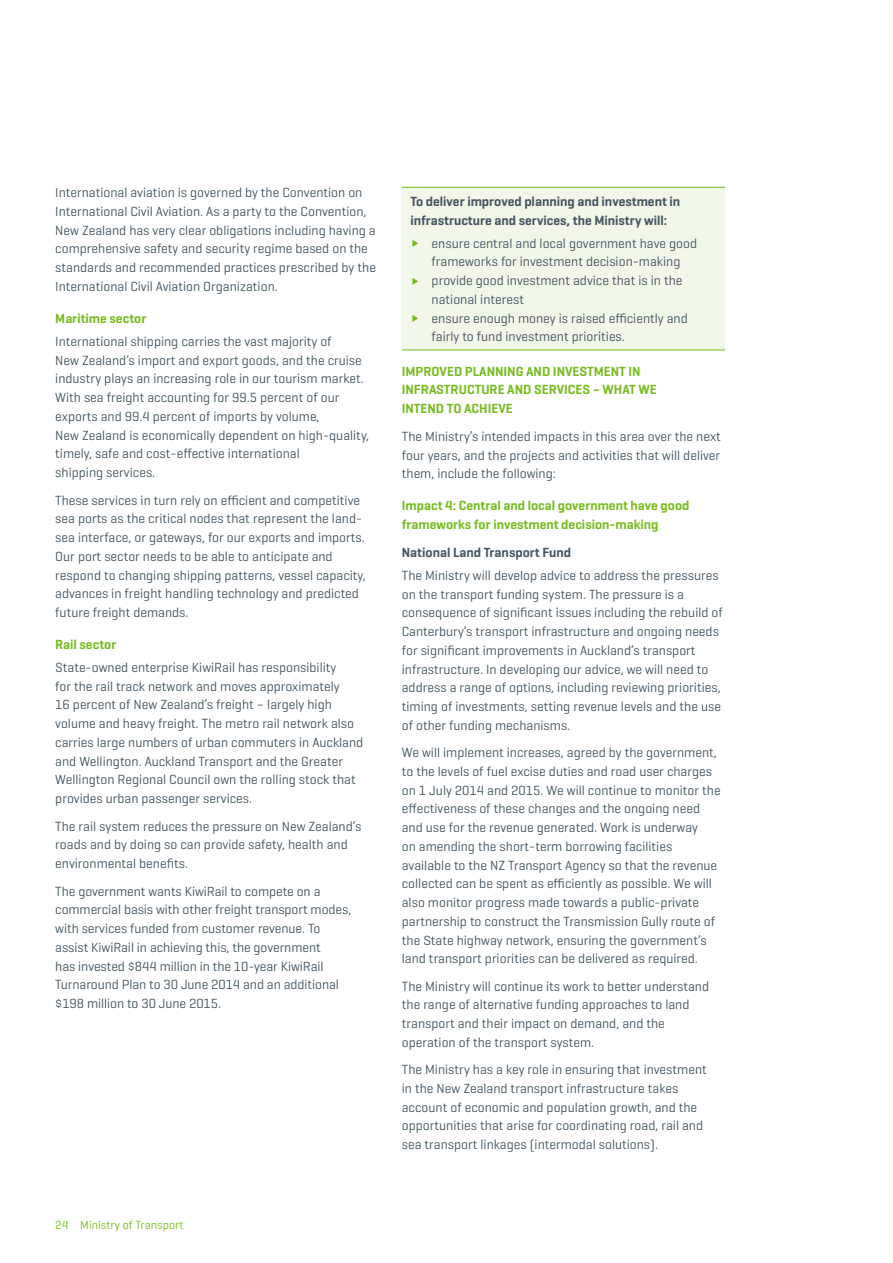
<style>
.page{position:relative;width:893px;height:1263px;background:#fff}
.page>*{position:absolute;margin:0;border:0;box-sizing:border-box;transform-origin:0 0}
.t1{font:13.5px/18.8px "Geogrotesque";color:#455560}
.t2{font:600 13.5px/18.8px "Geogrotesque";color:#77bc1f}
.t3{font:600 13.5px/18.8px "Geogrotesque";color:#455560}
.t4{font:12px "Geogrotesque";color:#77bc1f}
.s1{font-size:24px;color:#77bc1f}
</style>
<div class="page">
<div style="left:402px;top:187px;width:323px;height:163px;background:#f1f8e9"></div>
<hr style="left:402px;top:187px;width:323px;height:1px;background:#77bc1f">
<hr style="left:402px;top:350px;width:323px;height:1px;background:#77bc1f">
<p class="t1" style="left:55px;top:183px;width:322px">International aviation is governed by the Convention on International Civil Aviation. As a party to the Convention, New Zealand has very clear obligations including having a comprehensive safety and security regime based on the standards and recommended practices prescribed by the International Civil Aviation Organization.</p>
<p class="t2" style="left:55px;top:309px;width:93px">Maritime sector</p>
<p class="t1" style="left:55px;top:331px;width:315px">International shipping carries the vast majority of<br>New Zealand’s import and export goods, and the cruise industry plays an increasing role in our tourism market.<br>With sea freight accounting for 99.5 percent of our exports and 99.4 percent of imports by volume,<br>New Zealand is economically dependent on high-quality, timely, safe and cost-effective international<br>shipping services.</p>
<p class="t1" style="left:55px;top:490px;width:312px">These services in turn rely on efficient and competitive sea ports as the critical nodes that represent the land&shy;sea interface, or gateways, for our exports and imports.<br>Our port sector needs to be able to anticipate and respond to changing shipping patterns, vessel capacity, advances in freight handling technology and predicted future freight demands.</p>
<p class="t2" style="left:55px;top:635px;width:63px">Rail sector</p>
<p class="t1" style="left:55px;top:657px;width:310px">State-owned enterprise KiwiRail has responsibility<br>for the rail track network and moves approximately<br>16 percent of New Zealand’s freight – largely high volume and heavy freight. The metro rail network also carries large numbers of urban commuters in Auckland and Wellington. Auckland Transport and the Greater Wellington Regional Council own the rolling stock that provides urban passenger services.</p>
<p class="t1" style="left:55px;top:816px;width:308px">The rail system reduces the pressure on New Zealand’s roads and by doing so can provide safety, health and environmental benefits.</p>
<p class="t1" style="left:55px;top:881px;width:298px">The government wants KiwiRail to compete on a commercial basis with other freight transport modes, with services funded from customer revenue. To assist KiwiRail in achieving this, the government<br>has invested $844 million in the 10-year KiwiRail Turnaround Plan to 30 June 2014 and an additional $198 million to 30 June 2015.</p>
<p class="t3" style="left:410px;top:192px;width:271px">To deliver improved planning and investment in infrastructure and services, the Ministry will:</p>
<p class="t1" style="left:410px;top:233px;width:288px"><span class="s1">∂</span> ensure central and local government have good</p>
<p class="t1" style="left:432px;top:252px;width:250px">frameworks for investment decision-making</p>
<p class="t1" style="left:410px;top:271px;width:274px"><span class="s1">∂</span> provide good investment advice that is in the</p>
<p class="t1" style="left:432px;top:290px;width:94px">national interest</p>
<p class="t1" style="left:410px;top:308px;width:279px"><span class="s1">∂</span> ensure enough money is raised efficiently and</p>
<p class="t1" style="left:432px;top:327px;width:195px">fairly to fund investment priorities.</p>
<p class="t2" style="left:402px;top:361px;width:256px">IMPROVED PLANNING AND INVESTMENT IN<br>INFRASTRUCTURE AND SERVICES – WHAT WE<br>INTEND TO ACHIEVE</p>
<p class="t1" style="left:402px;top:426px;width:321px;text-align:justify">The Ministry’s intended impacts in this area over the next four years, and the projects and activities that will deliver them, include the following:</p>
<p class="t2" style="left:402px;top:496px;width:289px">Impact 4: Central and local government have good frameworks for investment decision-making</p>
<p class="t3" style="left:402px;top:543px;width:171px">National Land Transport Fund</p>
<p class="t1" style="left:402px;top:565px;width:322px">The Ministry will develop advice to address the pressures on the transport funding system. The pressure is a consequence of significant issues including the rebuild of Canterbury’s transport infrastructure and ongoing needs for significant improvements in Auckland’s transport infrastructure. In developing our advice, we will need to address a range of options, including reviewing priorities, timing of investments, setting revenue levels and the use of other funding mechanisms.</p>
<p class="t1" style="left:402px;top:743px;width:320px">We will implement increases, agreed by the government, to the levels of fuel excise duties and road user charges on 1 July 2014 and 2015. We will continue to monitor the effectiveness of these changes and the ongoing need and use for the revenue generated. Work is underway<br>on amending the short-term borrowing facilities available to the NZ Transport Agency so that the revenue collected can be spent as efficiently as possible. We will also monitor progress made towards a public-private partnership to construct the Transmission Gully route of the State highway network, ensuring the government’s land transport priorities can be delivered as required.</p>
<p class="t1" style="left:402px;top:976px;width:309px">The Ministry will continue its work to better understand the range of alternative funding approaches to land transport and their impact on demand, and the operation of the transport system.</p>
<p class="t1" style="left:402px;top:1060px;width:307px">The Ministry has a key role in ensuring that investment in the New Zealand transport infrastructure takes account of economic and population growth, and the opportunities that arise for coordinating road, rail and sea transport linkages (intermodal solutions).</p>
<p class="t4" style="left:55px;top:1218px;width:130px">24 Ministry of Transport</p>
</div>
